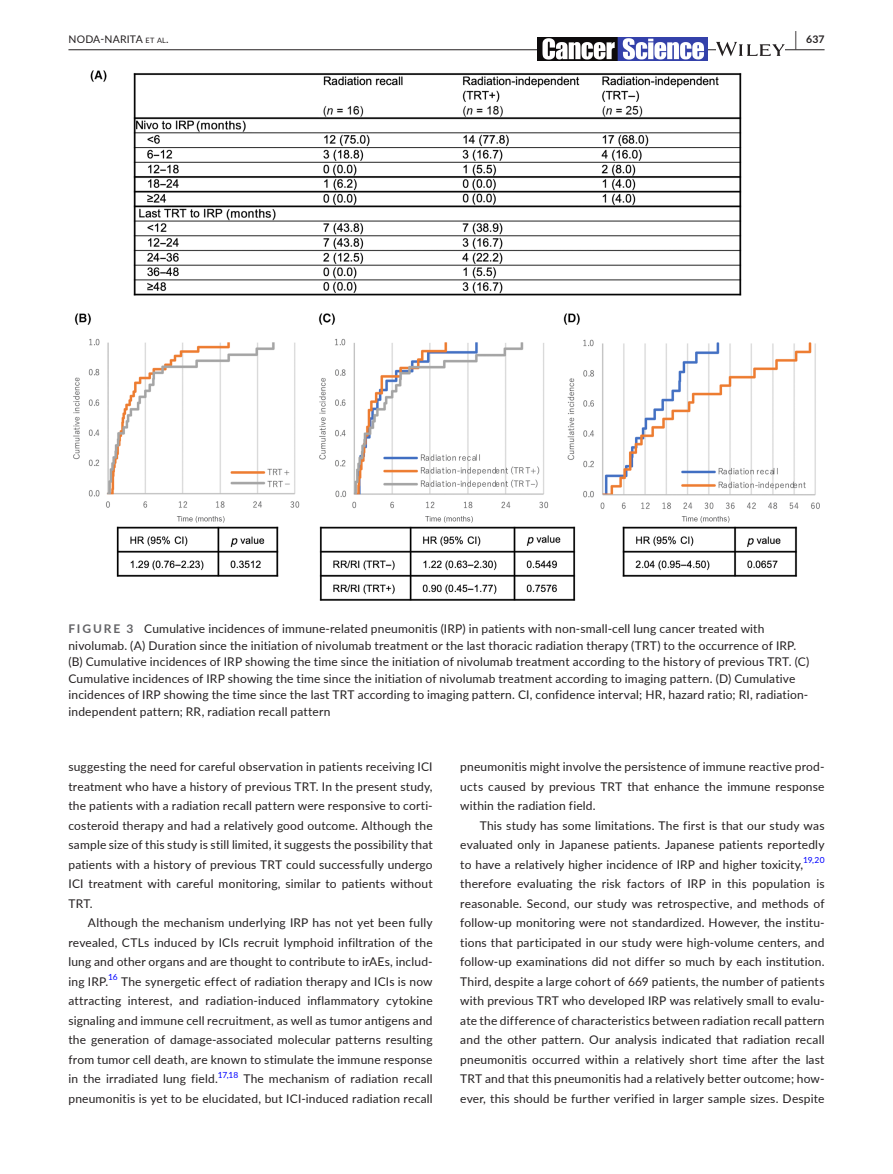
<style>
.page{position:relative;width:893px;height:1174px;background:#fff}
.page>*{position:absolute;margin:0;border:0;box-sizing:border-box;transform-origin:0 0}
.t1{font:12px/19.5px "Lato";letter-spacing:.015em;color:#231f20;text-align:justify}
.t2{font:10.5px "Lato";letter-spacing:.02em;color:#231f20}
.t3{font:700 10.5px "Lato";color:#231f20}
.s1{font-size:7.35px}
.s2{font-size:19.5px}
.s3{font-weight:700;color:#636366}
</style>
<div class="page">
<hr style="left:68px;top:49px;width:756px;height:1px;background:#231f20">
<img style="left:537px;top:37px;width:171px;height:24px">
<svg style="left:716px;top:42px;width:69px;height:14px"></svg>
<img style="left:73px;top:70px;width:747px;height:531px">
<p class="t2" style="left:68px;top:31px;width:102px">NODA--NARITA <span class="s1">et al</span>.</p>
<p class="t3" style="left:795px;top:31px;width:31px"><span class="s2">|</span> 637</p>
<p class="t1" style="left:68px;top:620px;width:742px;line-height:16.5px;text-align:left"><span class="s3">FIGURE 3</span> Cumulative incidences of immune-related pneumonitis (IRP) in patients with non-small-cell lung cancer treated with nivolumab. (A) Duration since the initiation of nivolumab treatment or the last thoracic radiation therapy (TRT) to the occurrence of IRP. (B) Cumulative incidences of IRP showing the time since the initiation of nivolumab treatment according to the history of previous TRT. (C)<br>Cumulative incidences of IRP showing the time since the initiation of nivolumab treatment according to imaging pattern. (D) Cumulative incidences of IRP showing the time since the last TRT according to imaging pattern. CI, confidence interval; HR, hazard ratio; RI, radiation&shy;independent pattern; RR, radiation recall pattern</p>
<p class="t1" style="left:68px;top:756px;width:366px">suggesting the need for careful observation in patients receiving ICI treatment who have a history of previous TRT. In the present study, the patients with a radiation recall pattern were responsive to corti&shy;costeroid therapy and had a relatively good outcome. Although the sample size of this study is still limited, it suggests the possibility that patients with a history of previous TRT could successfully undergo ICI treatment with careful monitoring, similar to patients without TRT.</p>
<p class="t1" style="left:68px;top:912px;width:366px;text-indent:20px">Although the mechanism underlying IRP has not yet been fully revealed, CTLs induced by ICIs recruit lymphoid infiltration of the lung and other organs and are thought to contribute to irAEs, includ&shy;ing IRP.<sup>16</sup> The synergetic effect of radiation therapy and ICIs is now attracting interest, and radiation-induced inflammatory cytokine signaling and immune cell recruitment, as well as tumor antigens and the generation of damage-associated molecular patterns resulting from tumor cell death, are known to stimulate the immune response in the irradiated lung field.<sup>17,18</sup> The mechanism of radiation recall pneumonitis is yet to be elucidated, but ICI-induced radiation recall</p>
<p class="t1" style="left:460px;top:756px;width:366px">pneumonitis might involve the persistence of immune reactive prod&shy;ucts caused by previous TRT that enhance the immune response within the radiation field.</p>
<p class="t1" style="left:460px;top:815px;width:366px;text-indent:20px">This study has some limitations. The first is that our study was evaluated only in Japanese patients. Japanese patients reportedly to have a relatively higher incidence of IRP and higher toxicity,<sup>19,20 </sup>therefore evaluating the risk factors of IRP in this population is reasonable. Second, our study was retrospective, and methods of follow-up monitoring were not standardized. However, the institu&shy;tions that participated in our study were high-volume centers, and follow-up examinations did not differ so much by each institution.<br>Third, despite a large cohort of 669 patients, the number of patients with previous TRT who developed IRP was relatively small to evalu&shy;ate the difference of characteristics between radiation recall pattern and the other pattern. Our analysis indicated that radiation recall pneumonitis occurred within a relatively short time after the last TRT and that this pneumonitis had a relatively better outcome; how&shy;ever, this should be further verified in larger sample sizes. Despite</p>
</div>
